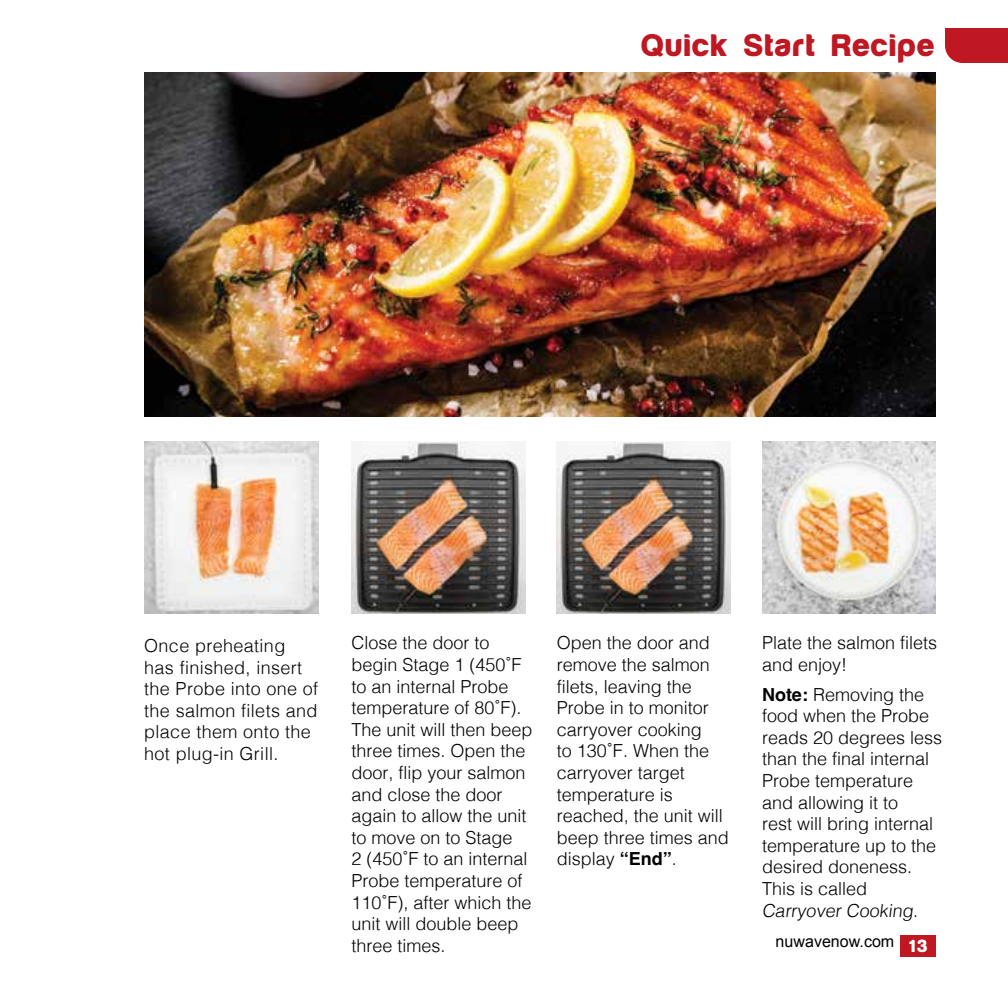
<style>
.page{position:relative;width:1008px;height:1008px;background:#fff}
.page>*{position:absolute;margin:0;border:0;box-sizing:border-box;transform-origin:0 0}
.t1{font:900 32px "Harabara Mais Black Harabara Mais";color:#c01823}
.t2{font:300 18px/21.6px "Helvetica";color:#000}
.t3{font:300 18px/21.6px "Helvetica";letter-spacing:.02em;color:#000}
.t4{font:16px "Arial";color:#000}
.s1{font-weight:700}
.s2{font-family:"Harabara Mais Black Harabara Mais";font-weight:900;font-size:18px;color:#fff}
</style>
<div class="page">
<div style="left:900px;top:935px;width:36px;height:21px;background:#c01823"></div>
<div style="left:945px;top:28px;width:63px;height:35px;background:#c01823"></div>
<img style="left:762px;top:442px;width:174px;height:172px">
<img style="left:144px;top:442px;width:174px;height:172px">
<img style="left:352px;top:442px;width:173px;height:172px">
<img style="left:144px;top:72px;width:792px;height:345px">
<img style="left:557px;top:442px;width:174px;height:172px">
<h1 class="t1" style="left:640px;top:27px;width:296px">Quick Start Recipe</h1>
<p class="t3" style="left:144px;top:633px;width:176px">Once preheating has finished, insert the Probe into one of the salmon filets and place them onto the hot plug-in Grill.</p>
<p class="t2" style="left:352px;top:631px;width:183px">Close the door to begin Stage 1 (450˚F to an internal Probe temperature of 80˚F).<br>The unit will then beep three times. Open the door, flip your salmon and close the door again to allow the unit to move on to Stage<br>2 (450˚F to an internal<br>Probe temperature of<br>110˚F), after which the unit will double beep three times.</p>
<p class="t2" style="left:557px;top:631px;width:174px">Open the door and remove the salmon filets, leaving the<br>Probe in to monitor carryover cooking<br>to 130˚F. When the carryover target temperature is reached, the unit will beep three times and display <span class="s1">“End”</span>.</p>
<p class="t2" style="left:762px;top:631px;width:177px">Plate the salmon filets and enjoy!</p>
<p class="t2" style="left:762px;top:682px;width:182px"><span class="s1">Note:</span> Removing the food when the Probe reads 20 degrees less than the final internal<br>Probe temperature and allowing it to<br>rest will bring internal temperature up to the desired doneness.<br>This is called<br>Carryover Cooking.</p>
<p class="t4" style="left:776px;top:931px;width:154px">nuwavenow.com <span class="s2">13</span></p>
</div>
